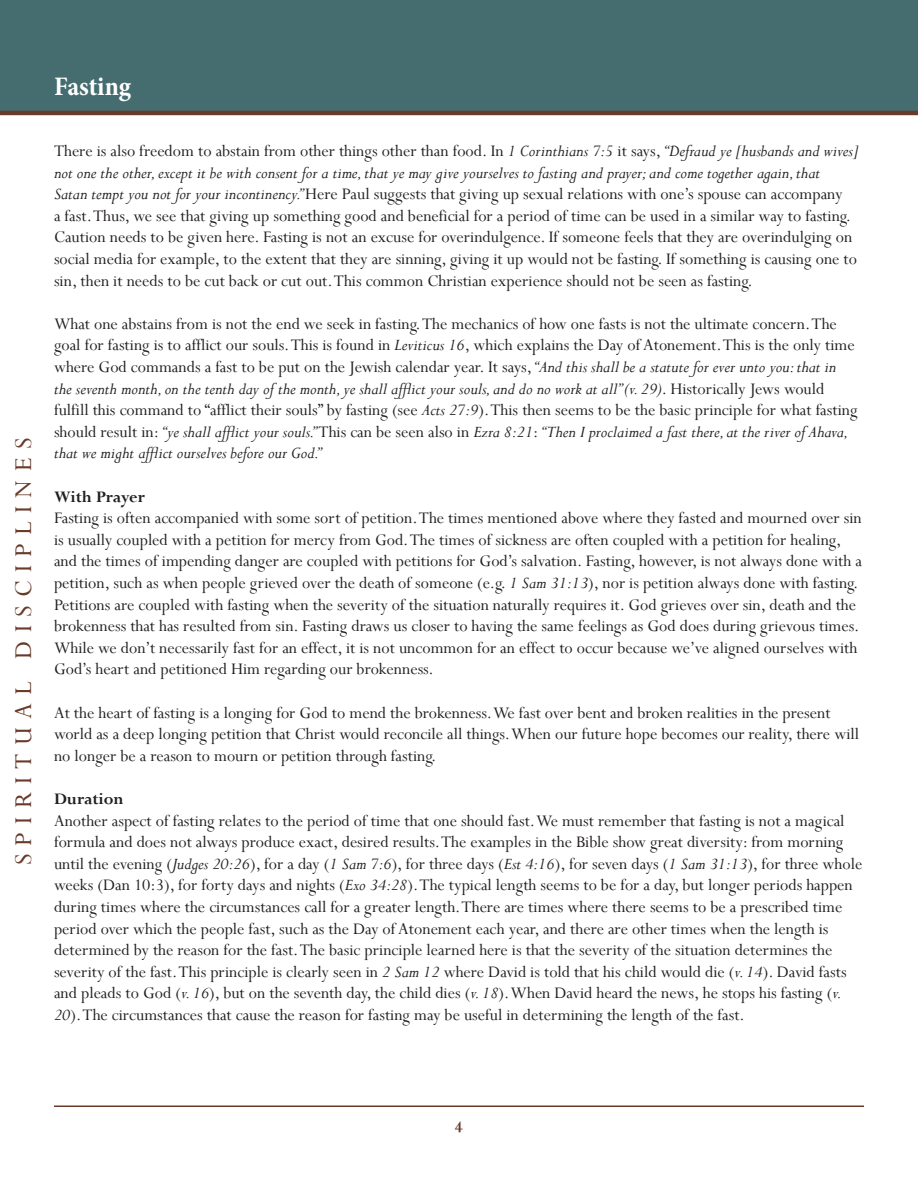
<style>
.page{position:relative;width:918px;height:1188px;background:#fff}
.page>*{position:absolute;margin:0;border:0;box-sizing:border-box;transform-origin:0 0}
.Headers__I__II__III{font:27px "Perpetua";letter-spacing:.31em;color:#683a2a}
.t1{font:700 condensed 27px "Minion Pro";letter-spacing:-.005em;color:#fff}
.Main_Body{font:18px/21.6px "Perpetua";color:#231f20}
.Sub_Headers__A__B__C{font:700 18px "Perpetua";color:#231f20}
.Main_Body-2{font:700 18px "Perpetua";color:#231f20}
.t2{font:700 18px "Perpetua";color:#683a2a}
.s1{font-style:italic}
</style>
<div class="page">
<div style="left:0;top:0;width:918px;height:113px;background:#456d70"></div>
<hr style="left:54px;top:1106px;width:810px;height:1px;background:#683a2a">
<hr style="left:0;top:111px;width:918px;height:4px;background:#683a2a">
<p class="Headers__I__II__III" style="left:6px;top:865px;width:429px;rotate:-90deg">SPIRITUAL DISCIPLINES</p>
<h1 class="t1" style="left:54px;top:68px;width:79px">Fasting</h1>
<p class="Main_Body" style="left:54px;top:140px;width:806px">There is also freedom to abstain from other things other than food. In <span class="s1">1 Corinthians 7:5</span> it says, <span class="s1">“Defraud ye [husbands and wives] not one the other, except it be with consent for a time, that ye may give yourselves to fasting and prayer; and come together again, that<br>Satan tempt you not for your incontinency.”</span> Here Paul suggests that giving up sexual relations with one’s spouse can accompany<br>a fast. Thus, we see that giving up something good and beneficial for a period of time can be used in a similar way to fasting.<br>Caution needs to be given here. Fasting is not an excuse for overindulgence. If someone feels that they are overindulging on social media for example, to the extent that they are sinning, giving it up would not be fasting. If something is causing one to sin, then it needs to be cut back or cut out. This common Christian experience should not be seen as fasting.</p>
<p class="Main_Body" style="left:54px;top:312px;width:805px">What one abstains from is not the end we seek in fasting. The mechanics of how one fasts is not the ultimate concern. The goal for fasting is to afflict our souls. This is found in <span class="s1">Leviticus 16</span>, which explains the Day of Atonement. This is the only time where God commands a fast to be put on the Jewish calendar year. It says, <span class="s1">“And this shall be a statute for ever unto you: that in the seventh month, on the tenth day of the month, ye shall afflict your souls, and do no work at all” (v. 29)</span>. Historically Jews would fulfill this command to “afflict their souls” by fasting (see <span class="s1">Acts 27:9</span>). This then seems to be the basic principle for what fasting should result in: <span class="s1">“ye shall afflict your souls.”</span> This can be seen also in <span class="s1">Ezra 8:21</span>: <span class="s1">“Then I proclaimed a fast there, at the river of Ahava, that we might afflict ourselves before our God.”</span></p>
<p class="Sub_Headers__A__B__C" style="left:54px;top:485px;width:93px">With Prayer</p>
<p class="Main_Body" style="left:54px;top:507px;width:810px">Fasting is often accompanied with some sort of petition. The times mentioned above where they fasted and mourned over sin is usually coupled with a petition for mercy from God. The times of sickness are often coupled with a petition for healing, and the times of impending danger are coupled with petitions for God’s salvation. Fasting, however, is not always done with a petition, such as when people grieved over the death of someone (e.g. <span class="s1">1 Sam 31:13</span>), nor is petition always done with fasting.<br>Petitions are coupled with fasting when the severity of the situation naturally requires it. God grieves over sin, death and the brokenness that has resulted from sin. Fasting draws us closer to having the same feelings as God does during grievous times.<br>While we don’t necessarily fast for an effect, it is not uncommon for an effect to occur because we’ve aligned ourselves with God’s heart and petitioned Him regarding our brokenness.</p>
<p class="Main_Body" style="left:54px;top:701px;width:807px">At the heart of fasting is a longing for God to mend the brokenness. We fast over bent and broken realities in the present world as a deep longing petition that Christ would reconcile all things. When our future hope becomes our reality, there will no longer be a reason to mourn or petition through fasting.</p>
<p class="Main_Body-2" style="left:54px;top:787px;width:71px">Duration</p>
<p class="Main_Body" style="left:54px;top:809px;width:810px">Another aspect of fasting relates to the period of time that one should fast. We must remember that fasting is not a magical formula and does not always produce exact, desired results. The examples in the Bible show great diversity: from morning until the evening (<span class="s1">Judges 20:26</span>), for a day (<span class="s1">1 Sam 7:6</span>), for three days (<span class="s1">Est 4:16</span>), for seven days (<span class="s1">1 Sam 31:13</span>), for three whole weeks (Dan 10:3), for forty days and nights (<span class="s1">Exo 34:28</span>). The typical length seems to be for a day, but longer periods happen during times where the circumstances call for a greater length. There are times where there seems to be a prescribed time period over which the people fast, such as the Day of Atonement each year, and there are other times when the length is determined by the reason for the fast. The basic principle learned here is that the severity of the situation determines the severity of the fast. This principle is clearly seen in <span class="s1">2 Sam 12</span> where David is told that his child would die (<span class="s1">v. 14</span>). David fasts and pleads to God (<span class="s1">v. 16</span>), but on the seventh day, the child dies (<span class="s1">v. 18</span>). When David heard the news, he stops his fasting (<span class="s1">v.<br>20</span>). The circumstances that cause the reason for fasting may be useful in determining the length of the fast.</p>
<p class="t2" style="left:455px;top:1116px;width:10px">4</p>
</div>
